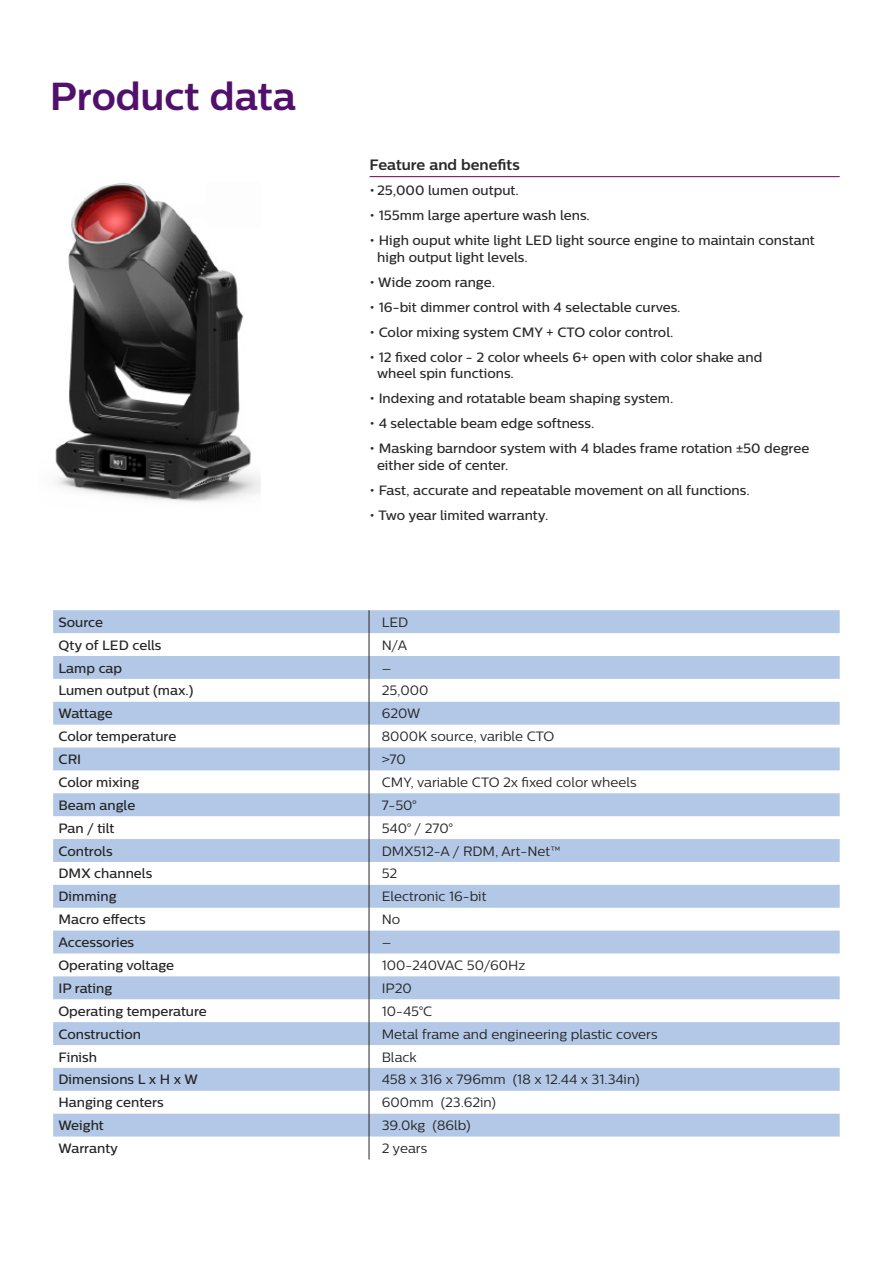
<style>
.page{position:relative;width:893px;height:1263px;background:#fff}
.page>*{position:absolute;margin:0;border:0;box-sizing:border-box;transform-origin:0 0}
.t1{font:700 39px "Centrale Sans";color:#51106b}
.t2{font:700 15px "Centrale Sans";color:#2a2a2a}
.t3{font:500 13.5px/16.5px "Centrale Sans";color:#2a2a2a}
.t4{font:13.5px "Centrale Sans";color:#252525}
.t5{font:500 13.5px "Centrale Sans";color:#252525}
</style>
<div class="page">
<hr style="left:370px;top:176px;width:470px;height:1px;background:#6a005a">
<img style="left:55px;top:183px;width:205px;height:319px">
<svg style="left:53px;top:610px;width:787px;height:526px;fill:#b5cae6"></svg>
<svg style="left:369px;top:610px;width:1px;height:549px"></svg>
<h1 class="t1" style="left:50px;top:73px;width:248px">Product data</h1>
<p class="t2" style="left:370px;top:156px;width:152px">Feature and benefits</p>
<p class="t3" style="left:370px;top:182px;width:151px">• 25,000 lumen output.</p>
<p class="t3" style="left:370px;top:207px;width:222px">• 155mm large aperture wash lens.</p>
<p class="t3" style="left:377px;top:232px;width:439px;text-indent:-7px">• High ouput white light LED light source engine to maintain constant high output light levels.</p>
<p class="t3" style="left:370px;top:273px;width:127px">• Wide zoom range.</p>
<p class="t3" style="left:370px;top:298px;width:312px">• 16-bit dimmer control with 4 selectable curves.</p>
<p class="t3" style="left:370px;top:323px;width:305px">• Color mixing system CMY + CTO color control.</p>
<p class="t3" style="left:377px;top:348px;width:387px;text-indent:-8px">• 12 fixed color - 2 color wheels 6+ open with color shake and wheel spin functions.</p>
<p class="t3" style="left:370px;top:390px;width:305px">• Indexing and rotatable beam shaping system.</p>
<p class="t3" style="left:370px;top:415px;width:226px">• 4 selectable beam edge softness.</p>
<p class="t3" style="left:377px;top:440px;width:434px;text-indent:-8px">• Masking barndoor system with 4 blades frame rotation ±50 degree either side of center.</p>
<p class="t3" style="left:370px;top:481px;width:382px">• Fast, accurate and repeatable movement on all functions.</p>
<p class="t3" style="left:370px;top:506px;width:180px">• Two year limited warranty.</p>
<p class="t5" style="left:58px;top:614px;width:46px">Source</p>
<p class="t4" style="left:382px;top:614px;width:28px">LED</p>
<p class="t5" style="left:58px;top:637px;width:105px">Qty of LED cells</p>
<p class="t4" style="left:382px;top:637px;width:27px">N/A</p>
<p class="t5" style="left:58px;top:660px;width:65px">Lamp cap</p>
<p class="t4" style="left:382px;top:660px;width:11px">–</p>
<p class="t5" style="left:58px;top:683px;width:137px">Lumen output (max.)</p>
<p class="t4" style="left:382px;top:683px;width:48px">25,000</p>
<p class="t5" style="left:58px;top:705px;width:56px">Wattage</p>
<p class="t4" style="left:382px;top:706px;width:40px">620W</p>
<p class="t5" style="left:58px;top:728px;width:119px">Color temperature</p>
<p class="t4" style="left:382px;top:729px;width:174px">8000K source, varible CTO</p>
<p class="t5" style="left:58px;top:751px;width:24px">CRI</p>
<p class="t4" style="left:382px;top:751px;width:26px">&gt;70</p>
<p class="t5" style="left:58px;top:774px;width:82px">Color mixing</p>
<p class="t4" style="left:382px;top:774px;width:256px">CMY, variable CTO 2x fixed color wheels</p>
<p class="t5" style="left:58px;top:797px;width:78px">Beam angle</p>
<p class="t4" style="left:382px;top:797px;width:36px">7-50°</p>
<p class="t5" style="left:58px;top:820px;width:58px">Pan / tilt</p>
<p class="t4" style="left:382px;top:820px;width:73px">540° / 270°</p>
<p class="t5" style="left:58px;top:843px;width:56px">Controls</p>
<p class="t4" style="left:382px;top:843px;width:180px">DMX512-A / RDM, Art-Net™</p>
<p class="t5" style="left:58px;top:866px;width:95px">DMX channels</p>
<p class="t4" style="left:382px;top:866px;width:17px">52</p>
<p class="t5" style="left:58px;top:889px;width:60px">Dimming</p>
<p class="t4" style="left:382px;top:889px;width:106px">Electronic 16-bit</p>
<p class="t5" style="left:58px;top:911px;width:89px">Macro effects</p>
<p class="t4" style="left:382px;top:912px;width:20px">No</p>
<p class="t5" style="left:58px;top:934px;width:77px">Accessories</p>
<p class="t4" style="left:382px;top:934px;width:11px">–</p>
<p class="t5" style="left:58px;top:957px;width:117px">Operating voltage</p>
<p class="t4" style="left:382px;top:957px;width:145px">100-240VAC 50/60Hz</p>
<p class="t5" style="left:58px;top:980px;width:55px">IP rating</p>
<p class="t4" style="left:382px;top:980px;width:31px">IP20</p>
<p class="t5" style="left:58px;top:1003px;width:150px">Operating temperature</p>
<p class="t4" style="left:382px;top:1003px;width:52px">10-45°C</p>
<p class="t5" style="left:58px;top:1026px;width:84px">Construction</p>
<p class="t4" style="left:382px;top:1026px;width:277px">Metal frame and engineering plastic covers</p>
<p class="t5" style="left:58px;top:1049px;width:40px">Finish</p>
<p class="t4" style="left:382px;top:1049px;width:36px">Black</p>
<p class="t5" style="left:58px;top:1072px;width:141px">Dimensions L x H x W</p>
<p class="t4" style="left:382px;top:1072px;width:259px">458 x 316 x 796mm (18 x 12.44 x 31.34in)</p>
<p class="t5" style="left:58px;top:1094px;width:107px">Hanging centers</p>
<p class="t4" style="left:382px;top:1095px;width:116px">600mm (23.62in)</p>
<p class="t5" style="left:58px;top:1117px;width:47px">Weight</p>
<p class="t4" style="left:382px;top:1117px;width:90px">39.0kg (86lb)</p>
<p class="t5" style="left:58px;top:1140px;width:61px">Warranty</p>
<p class="t4" style="left:382px;top:1140px;width:47px">2 years</p>
</div>
